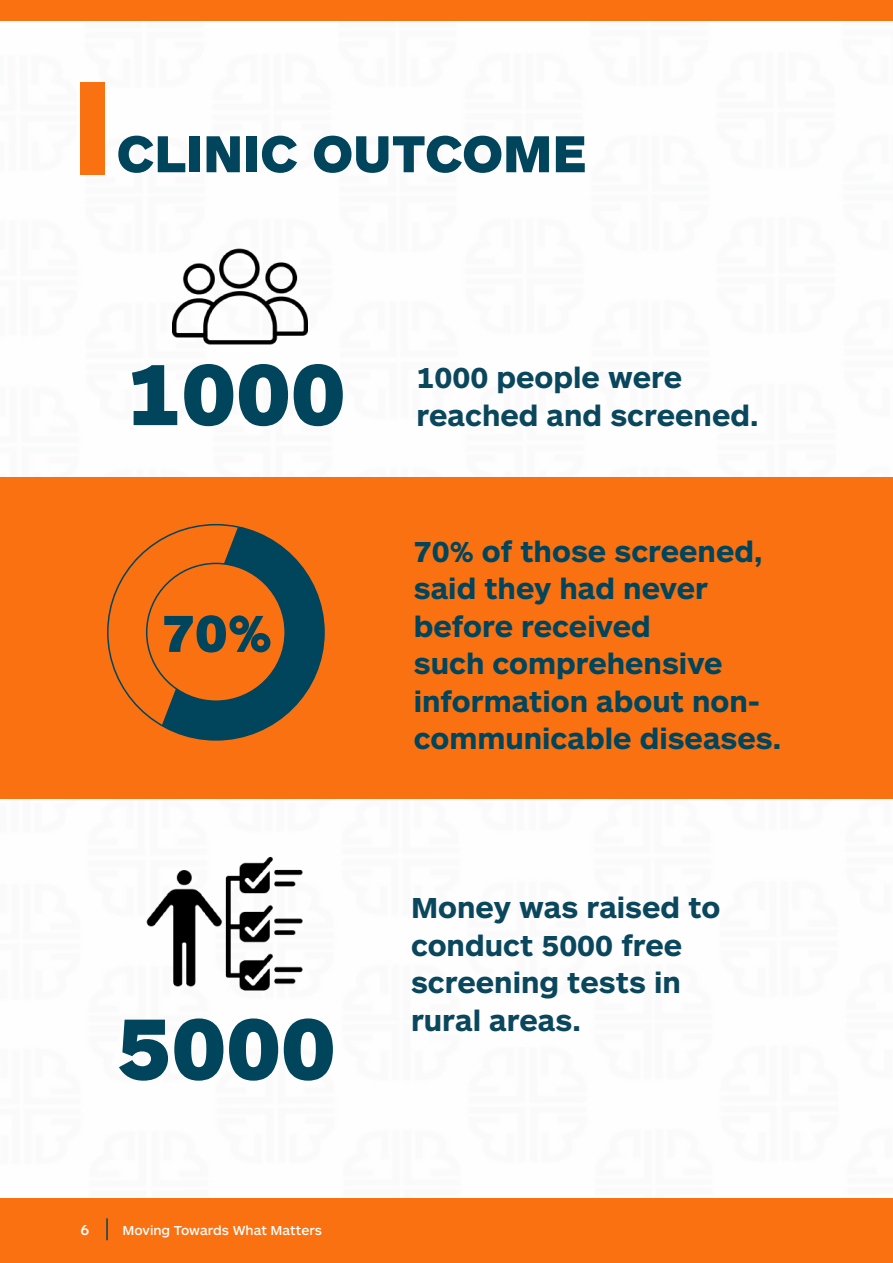
<style>
.page{position:relative;width:893px;height:1263px;background:#fff}
.page>*{position:absolute;margin:0;border:0;box-sizing:border-box;transform-origin:0 0}
.t1{font:900 90px "ARS Maquette Pro";color:#00455c}
.t2{font:900 54px "ARS Maquette Pro";color:#00455c}
.t3{font:700 30px/37.5px "ARS Maquette Pro";color:#00455c}
.t4{font:700 30px/37.5px "ARS Maquette Pro";color:#0a465c}
.t5{font:500 15px "ARS Maquette Pro";color:#fff}
.t6{font:500 13.5px "ARS Maquette Pro";color:#fff}
</style>
<div class="page">
<div style="left:0;top:1199px;width:893px;height:64px;background:#fa7111"></div>
<hr style="left:106px;top:1218px;width:2px;height:22px;background:#00455c">
<div style="left:0;top:0;width:893px;height:21px;background:#fa7111"></div>
<div style="left:0;top:477px;width:892px;height:322px;background:#fa7111"></div>
<div style="left:81px;top:82px;width:24px;height:93px;background:#fa7111"></div>
<svg style="left:107px;top:523px;width:218px;height:218px"></svg>
<svg style="left:162px;top:527px;width:162px;height:213px"></svg>
<img style="left:172px;top:248px;width:135px;height:97px">
<img style="left:146px;top:856px;width:157px;height:135px">
<h2 class="t2" style="left:117px;top:118px;width:471px">CLINIC OUTCOME</h2>
<h1 class="t1" style="left:127px;top:335px;width:220px">1000</h1>
<p class="t4" style="left:417px;top:357px;width:343px">1000 people were reached and screened.</p>
<h2 class="t2" style="left:162px;top:598px;width:112px">70%</h2>
<h1 class="t1" style="left:117px;top:990px;width:220px">5000</h1>
<p class="t5" style="left:81px;top:1220px;width:10px">6</p>
<p class="t6" style="left:122px;top:1221px;width:201px">Moving Towards What Matters</p>
<p class="t3" style="left:414px;top:531px;width:369px">70% of those screened, said they had never before received<br>such comprehensive information about non&shy;communicable diseases.</p>
<p class="t4" style="left:411px;top:888px;width:311px">Money was raised to conduct 5000 free screening tests in rural areas.</p>
</div>
